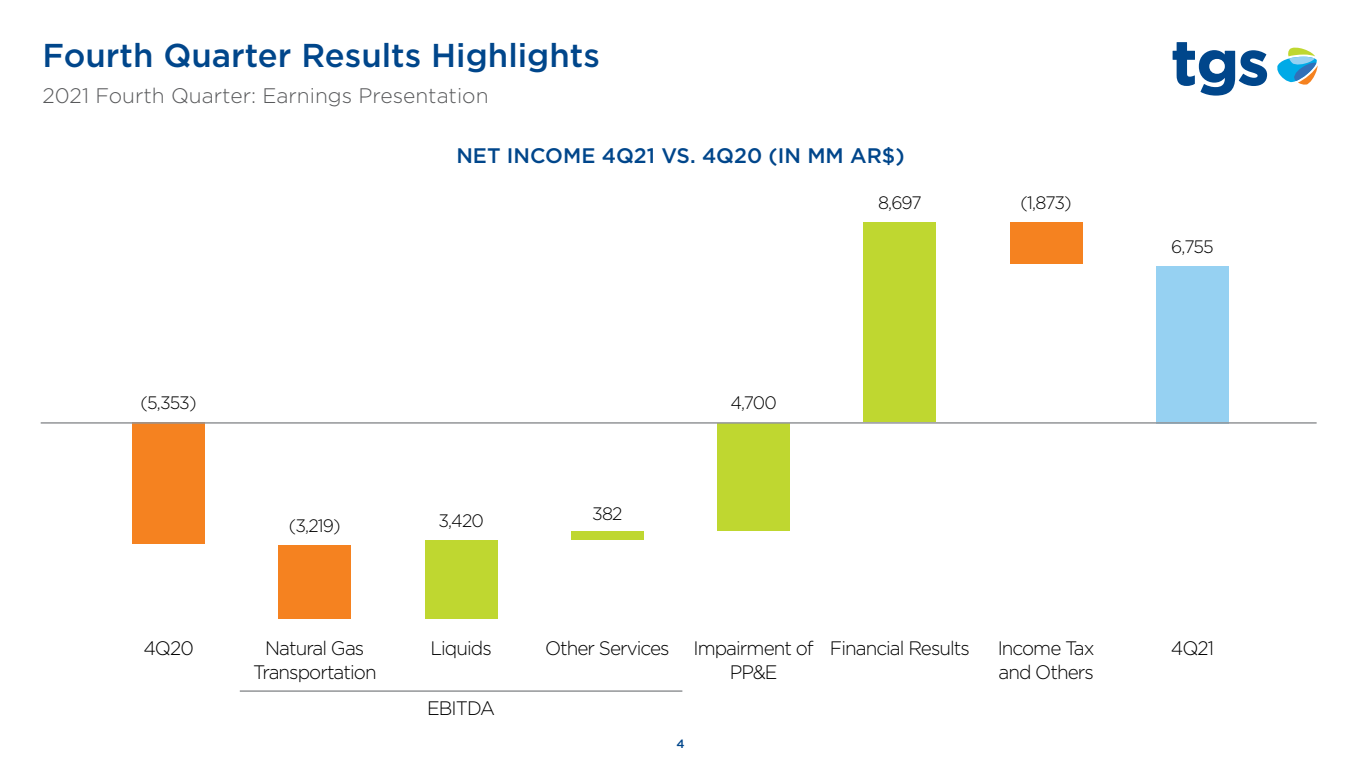
<style>
.page{position:relative;width:1361px;height:766px;background:#fff}
.page>*{position:absolute;margin:0;border:0;box-sizing:border-box;transform-origin:0 0}
.t1{font:500 33px "Gotham";color:#00468b}
.t2{font:300 21px "Gotham";color:#58595b}
.t3{font:500 21px "Gotham";color:#00468b}
.t4{font:300 19.5px/24px "Gotham";letter-spacing:-.05em;color:#000}
.t5{font:300 18px "Gotham";letter-spacing:-.055em;color:#000}
.t6{font:500 12px "Gotham";color:#00468b}
</style>
<div class="page">
<svg style="left:1172px;top:42px;width:95px;height:54px"></svg>
<svg style="left:1277px;top:47px;width:40px;height:38px"></svg>
<div style="left:571px;top:531px;width:72px;height:8px;background:#bfd730"></div>
<div style="left:1010px;top:223px;width:72px;height:41px;background:#f58220"></div>
<div style="left:1156px;top:266px;width:72px;height:157px;background:#96d1f2"></div>
<div style="left:133px;top:422px;width:72px;height:122px;background:#f58220"></div>
<div style="left:425px;top:540px;width:72px;height:79px;background:#bfd730"></div>
<hr style="left:240px;top:690px;width:442px;height:1px;background:#939598">
<div style="left:279px;top:545px;width:72px;height:74px;background:#f58220"></div>
<div style="left:864px;top:223px;width:72px;height:199px;background:#bfd730"></div>
<div style="left:717px;top:423px;width:72px;height:107px;background:#bfd730"></div>
<hr style="left:41px;top:422px;width:1275px;height:1px;background:#939598">
<h1 class="t1" style="left:43px;top:33px;width:559px">Fourth Quarter Results Highlights</h1>
<p class="t2" style="left:43px;top:84px;width:447px">2021 Fourth Quarter: Earnings Presentation</p>
<p class="t5" style="left:140px;top:393px;width:58px">(5,353)</p>
<p class="t4" style="left:143px;top:635px;width:52px">4Q20</p>
<p class="t5" style="left:289px;top:516px;width:53px">(3,219)</p>
<p class="t3" style="left:456px;top:141px;width:450px">NET INCOME 4Q21 VS. 4Q20 (IN MM AR$)</p>
<p class="t5" style="left:438px;top:511px;width:47px">3,420</p>
<p class="t5" style="left:592px;top:504px;width:32px">382</p>
<p class="t5" style="left:730px;top:393px;width:48px">4,700</p>
<p class="t5" style="left:878px;top:193px;width:45px">8,697</p>
<p class="t5" style="left:1020px;top:193px;width:53px">(1,873)</p>
<p class="t5" style="left:1171px;top:237px;width:44px">6,755</p>
<p class="t4" style="left:729px;top:635px;width:242px;text-indent:-36px">Impairment of Financial Results<br>PP&amp;E</p>
<p class="t4" style="left:265px;top:635px;width:101px">Natural Gas</p>
<p class="t4" style="left:1170px;top:635px;width:45px">4Q21</p>
<p class="t4" style="left:253px;top:659px;width:125px">Transportation</p>
<p class="t4" style="left:430px;top:635px;width:63px">Liquids</p>
<p class="t4" style="left:545px;top:635px;width:126px">Other Services</p>
<p class="t4" style="left:997px;top:635px;width:98px">Income Tax and Others</p>
<p class="t4" style="left:427px;top:695px;width:69px">EBITDA</p>
<p class="t6" style="left:676px;top:735px;width:10px">4</p>
</div>
